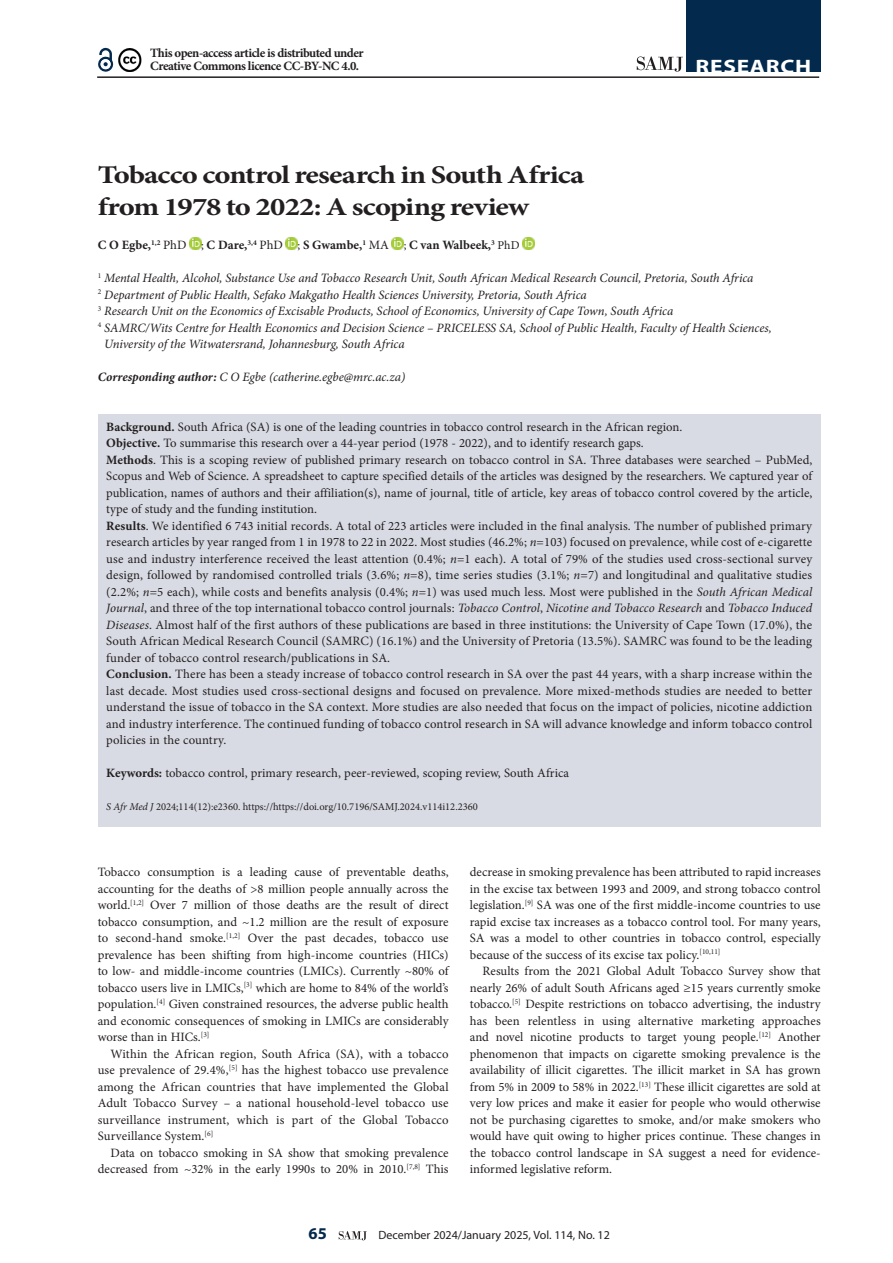
<style>
.page{position:relative;width:893px;height:1263px;background:#fff}
.page>*{position:absolute;margin:0;border:0;box-sizing:border-box;transform-origin:0 0}
.A_HEAD{font:700 25.5px/31.5px "Minion Pro";letter-spacing:-.03em;color:#231f20;scale:1.2 1}
.t1{font:700 19.5px "Myriad Pro";letter-spacing:.03em;color:#fff;scale:1.2 1}
.t2{font:700 16.5px "Myriad Pro";color:#03294d}
.BODY_TEXT_1ST_PARAGRAPH{font:12.75px/16.5px "Minion Pro";color:#231f20;text-align:justify}
.BODY_TEXT_INDENT{font:12.75px/16.5px "Minion Pro";color:#231f20;text-align:justify}
.AUTHORS_NAME_NP{font:italic 12.75px/16.5px "Minion Pro";letter-spacing:-.005em;color:#231f20}
.BODY_TEXT_1ST_PARAGRAPH-2{font:700 12.75px/13.5px "Minion Pro";letter-spacing:-.04em;color:#231f20}
.AUTHORS_NAME_NP-2{font:700 12.75px "Minion Pro";color:#231f20}
.CORRESPONDING_AUTHOR_NP{font:italic 12.75px "Minion Pro";letter-spacing:-.005em;color:#231f20}
.t3{font:12px "Myriad Pro";color:#231f20}
.CITELINE{font:10.5px "Minion Pro";color:#231f20}
.s1{font-weight:400}
.s2{font-weight:400;font-size:12px}
.s3{font-weight:700}
.s4{font-style:italic}
</style>
<div class="page">
<svg style="left:339px;top:1231px;width:28px;height:9px"></svg>
<hr style="left:97px;top:76px;width:722px;height:2px;background:#231f20">
<div style="left:686px;top:0;width:135px;height:72px;background:#03294d"></div>
<svg style="left:637px;top:57px;width:46px;height:15px"></svg>
<svg style="left:98px;top:47px;width:16px;height:25px"></svg>
<img style="left:118px;top:48px;width:24px;height:23px">
<svg style="left:189px;top:237px;width:12px;height:12px"></svg>
<svg style="left:286px;top:237px;width:12px;height:12px"></svg>
<svg style="left:392px;top:237px;width:12px;height:12px"></svg>
<svg style="left:522px;top:237px;width:12px;height:12px"></svg>
<div style="left:98px;top:414px;width:723px;height:413px;background:#d8dbe4"></div>
<p class="BODY_TEXT_1ST_PARAGRAPH-2" style="left:150px;top:46px;width:215px">This open-access article is distributed under<br>Creative Commons licence CC-BY-NC 4.0.</p>
<h2 class="t1" style="left:696px;top:54px;width:98px">RESEARCH</h2>
<h1 class="A_HEAD" style="left:98px;top:159px;width:407px">Tobacco control research in South Africa from 1978 to 2022: A scoping review</h1>
<p class="AUTHORS_NAME_NP-2" style="left:98px;top:236px;width:423px">C O Egbe,<sup>1,2</sup> <span class="s1">PhD</span> <span class="s2">;</span> C Dare,<sup>3,4</sup> <span class="s1">PhD</span> <span class="s2">;</span> S Gwambe,<sup>1</sup> <span class="s1">MA</span> <span class="s2">;</span> C van Walbeek,<sup>3</sup> <span class="s2">PhD</span></p>
<p class="AUTHORS_NAME_NP" style="left:98px;top:270px;width:657px"><sup>1</sup> Mental Health, Alcohol, Substance Use and Tobacco Research Unit, South African Medical Research Council, Pretoria, South Africa</p>
<p class="AUTHORS_NAME_NP" style="left:98px;top:286px;width:490px"><sup>2</sup> Department of Public Health, Sefako Makgatho Health Sciences University, Pretoria, South Africa</p>
<p class="AUTHORS_NAME_NP" style="left:98px;top:303px;width:577px"><sup>3</sup> Research Unit on the Economics of Excisable Products, School of Economics, University of Cape Town, South Africa</p>
<p class="AUTHORS_NAME_NP" style="left:104px;top:319px;width:669px;text-indent:-6px"><sup>4</sup> SAMRC/Wits Centre for Health Economics and Decision Science – PRICELESS SA, School of Public Health, Faculty of Health Sciences,<br>University of the Witwatersrand, Johannesburg, South Africa</p>
<p class="CORRESPONDING_AUTHOR_NP" style="left:98px;top:368px;width:309px"><span class="s3">Corresponding author:</span> C O Egbe (catherine.egbe@mrc.ac.za)</p>
<p class="BODY_TEXT_1ST_PARAGRAPH" style="left:106px;top:418px;width:578px"><span class="s3">Background.</span> South Africa (SA) is one of the leading countries in tobacco control research in the African region.</p>
<p class="BODY_TEXT_1ST_PARAGRAPH" style="left:106px;top:435px;width:539px"><span class="s3">Objective.</span> To summarise this research over a 44-year period (1978 - 2022), and to identify research gaps.</p>
<p class="BODY_TEXT_1ST_PARAGRAPH" style="left:106px;top:451px;width:707px"><span class="s3">Methods</span>. This is a scoping review of published primary research on tobacco control in SA. Three databases were searched – PubMed, Scopus and Web of Science. A spreadsheet to capture specified details of the articles was designed by the researchers. We captured year of publication, names of authors and their affiliation(s), name of journal, title of article, key areas of tobacco control covered by the article, type of study and the funding institution.</p>
<p class="BODY_TEXT_1ST_PARAGRAPH" style="left:106px;top:517px;width:707px"><span class="s3">Results</span>. We identified 6 743 initial records. A total of 223 articles were included in the final analysis. The number of published primary research articles by year ranged from 1 in 1978 to 22 in 2022. Most studies (46.2%; <span class="s4">n</span>=103) focused on prevalence, while cost of e-cigarette use and industry interference received the least attention (0.4%; <span class="s4">n</span>=1 each). A total of 79% of the studies used cross-sectional survey design, followed by randomised controlled trials (3.6%; <span class="s4">n</span>=8), time series studies (3.1%; <span class="s4">n</span>=7) and longitudinal and qualitative studies (2.2%; <span class="s4">n</span>=5 each), while costs and benefits analysis (0.4%; <span class="s4">n</span>=1) was used much less. Most were published in the <span class="s4">South African Medical Journal</span>, and three of the top international tobacco control journals: <span class="s4">Tobacco Control</span>, <span class="s4">Nicotine and Tobacco Research</span> and <span class="s4">Tobacco Induced Diseases</span>. Almost half of the first authors of these publications are based in three institutions: the University of Cape Town (17.0%), the South African Medical Research Council (SAMRC) (16.1%) and the University of Pretoria (13.5%). SAMRC was found to be the leading funder of tobacco control research/publications in SA.</p>
<p class="BODY_TEXT_1ST_PARAGRAPH" style="left:106px;top:666px;width:707px"><span class="s3">Conclusion.</span> There has been a steady increase of tobacco control research in SA over the past 44 years, with a sharp increase within the last decade. Most studies used cross-sectional designs and focused on prevalence. More mixed-methods studies are needed to better understand the issue of tobacco in the SA context. More studies are also needed that focus on the impact of policies, nicotine addiction and industry interference. The continued funding of tobacco control research in SA will advance knowledge and inform tobacco control policies in the country.</p>
<p class="BODY_TEXT_1ST_PARAGRAPH" style="left:106px;top:765px;width:464px"><span class="s3">Keywords:</span> tobacco control, primary research, peer-reviewed, scoping review, South Africa</p>
<p class="CITELINE" style="left:106px;top:800px;width:373px"><span class="s4">S Afr Med J</span> 2024;114(12):e2360. https://https://doi.org/10.7196/SAMJ.2024.v114i12.2360</p>
<p class="BODY_TEXT_1ST_PARAGRAPH" style="left:98px;top:864px;width:352px">Tobacco consumption is a leading cause of preventable deaths, accounting for the deaths of &gt;8 million people annually across the world.<sup>[1,2]</sup> Over 7 million of those deaths are the result of direct tobacco consumption, and ~1.2 million are the result of exposure to second-hand smoke.<sup>[1,2]</sup> Over the past decades, tobacco use prevalence has been shifting from high-income countries (HICs) to low- and middle-income countries (LMICs). Currently ~80% of tobacco users live in LMICs,<sup>[3]</sup> which are home to 84% of the world’s population.<sup>[4]</sup> Given constrained resources, the adverse public health and economic consequences of smoking in LMICs are considerably worse than in HICs.<sup>[3]</sup></p>
<p class="BODY_TEXT_INDENT" style="left:98px;top:1045px;width:352px;text-indent:13px">Within the African region, South Africa (SA), with a tobacco use prevalence of 29.4%,<sup>[5]</sup> has the highest tobacco use prevalence among the African countries that have implemented the Global Adult Tobacco Survey – a national household-level tobacco use surveillance instrument, which is part of the Global Tobacco Surveillance System.<sup>[6]</sup></p>
<p class="BODY_TEXT_INDENT" style="left:98px;top:1144px;width:352px;text-align:right">Data on tobacco smoking in SA show that smoking prevalence decreased from ~32% in the early 1990s to 20% in 2010.<sup>[7,8]</sup> This</p>
<p class="BODY_TEXT_INDENT" style="left:470px;top:864px;width:352px">decrease in smoking prevalence has been attributed to rapid increases in the excise tax between 1993 and 2009, and strong tobacco control legislation.<sup>[9]</sup> SA was one of the first middle-income countries to use rapid excise tax increases as a tobacco control tool. For many years, SA was a model to other countries in tobacco control, especially because of the success of its excise tax policy.<sup>[10,11]</sup></p>
<p class="BODY_TEXT_INDENT" style="left:470px;top:963px;width:352px;text-indent:13px">Results from the 2021 Global Adult Tobacco Survey show that nearly 26% of adult South Africans aged ≥15 years currently smoke tobacco.<sup>[5]</sup> Despite restrictions on tobacco advertising, the industry has been relentless in using alternative marketing approaches and novel nicotine products to target young people.<sup>[12]</sup> Another phenomenon that impacts on cigarette smoking prevalence is the availability of illicit cigarettes. The illicit market in SA has grown from 5% in 2009 to 58% in 2022.<sup>[13]</sup> These illicit cigarettes are sold at very low prices and make it easier for people who would otherwise not be purchasing cigarettes to smoke, and/or make smokers who would have quit owing to higher prices continue. These changes in the tobacco control landscape in SA suggest a need for evidence&shy;informed legislative reform.</p>
<p class="t2" style="left:309px;top:1223px;width:20px">65</p>
<p class="t3" style="left:378px;top:1228px;width:233px">December 2024/January 2025, Vol. 114, No. 12</p>
</div>
